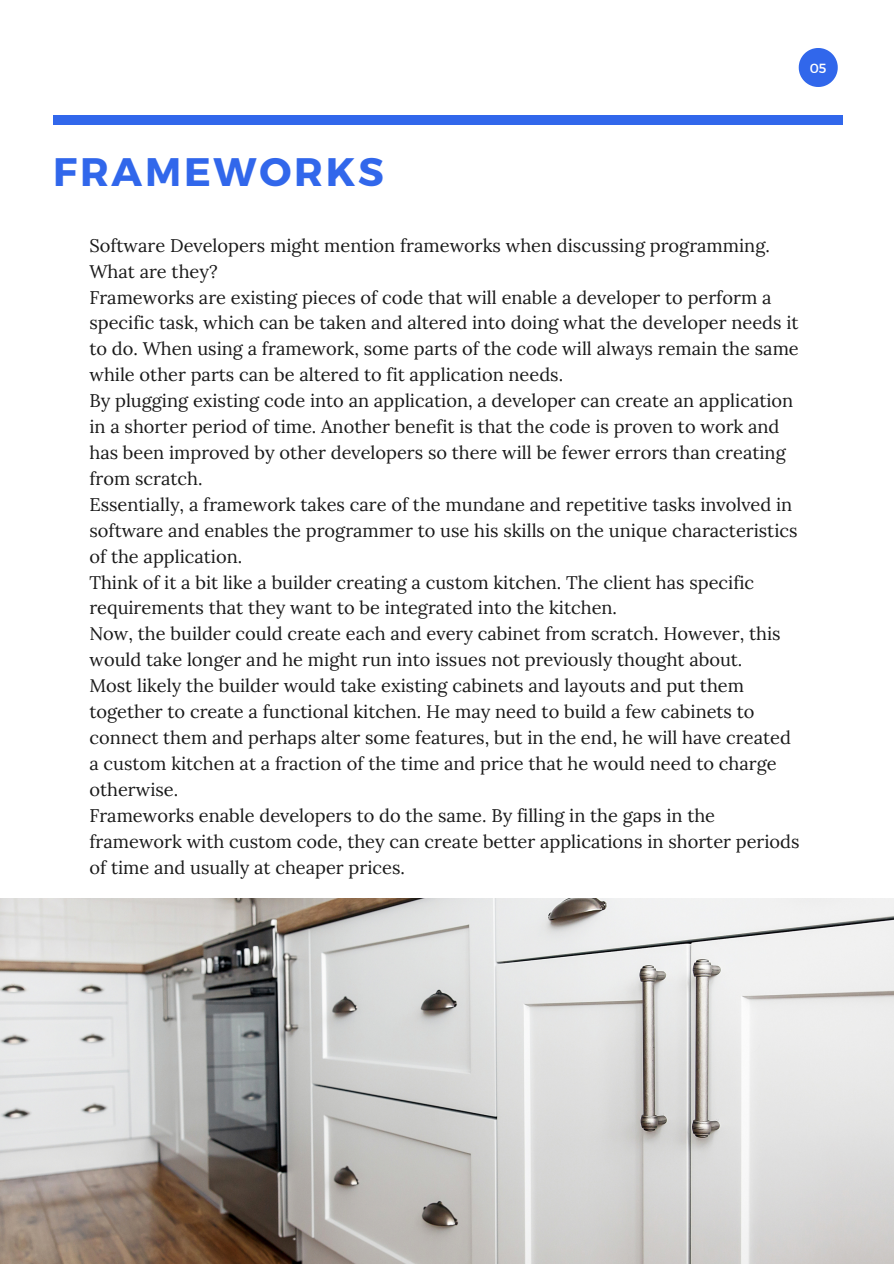
<style>
.page{position:relative;width:894px;height:1264px;background:#fff}
.page>*{position:absolute;margin:0;border:0;box-sizing:border-box;transform-origin:0 0}
.t1{font:700 39.75px "Montserrat";letter-spacing:.07em;color:#3167eb}
.t2{font:18.15px/26px "Lora";color:#191919}
.t3{font:13.2px "Montserrat";color:#fff}
</style>
<div class="page">
<div style="left:53px;top:115px;width:790px;height:9px;background:#3167eb"></div>
<svg style="left:798px;top:48px;width:39px;height:39px"></svg>
<img style="left:0;top:898px;width:893px;height:365px">
<p class="t3" style="left:809px;top:60px;width:18px">05</p>
<p class="t1" style="left:53px;top:146px;width:332px">FRAMEWORKS</p>
<p class="t2" style="left:89px;top:232px;width:681px">Software Developers might mention frameworks when discussing programming.</p>
<p class="t2" style="left:89px;top:258px;width:130px">What are they?</p>
<p class="t2" style="left:89px;top:284px;width:710px">Frameworks are existing pieces of code that will enable a developer to perform a specific task, which can be taken and altered into doing what the developer needs it to do. When using a framework, some parts of the code will always remain the same while other parts can be altered to fit application needs.</p>
<p class="t2" style="left:89px;top:387px;width:705px">By plugging existing code into an application, a developer can create an application in a shorter period of time. Another benefit is that the code is proven to work and has been improved by other developers so there will be fewer errors than creating from scratch.</p>
<p class="t2" style="left:89px;top:491px;width:709px">Essentially, a framework takes care of the mundane and repetitive tasks involved in software and enables the programmer to use his skills on the unique characteristics of the application.</p>
<p class="t2" style="left:89px;top:569px;width:666px">Think of it a bit like a builder creating a custom kitchen. The client has specific requirements that they want to be integrated into the kitchen.</p>
<p class="t2" style="left:89px;top:620px;width:692px">Now, the builder could create each and every cabinet from scratch. However, this would take longer and he might run into issues not previously thought about.</p>
<p class="t2" style="left:89px;top:672px;width:702px">Most likely the builder would take existing cabinets and layouts and put them together to create a functional kitchen. He may need to build a few cabinets to connect them and perhaps alter some features, but in the end, he will have created a custom kitchen at a fraction of the time and price that he would need to charge otherwise.</p>
<p class="t2" style="left:89px;top:802px;width:711px">Frameworks enable developers to do the same. By filling in the gaps in the framework with custom code, they can create better applications in shorter periods of time and usually at cheaper prices.</p>
</div>
